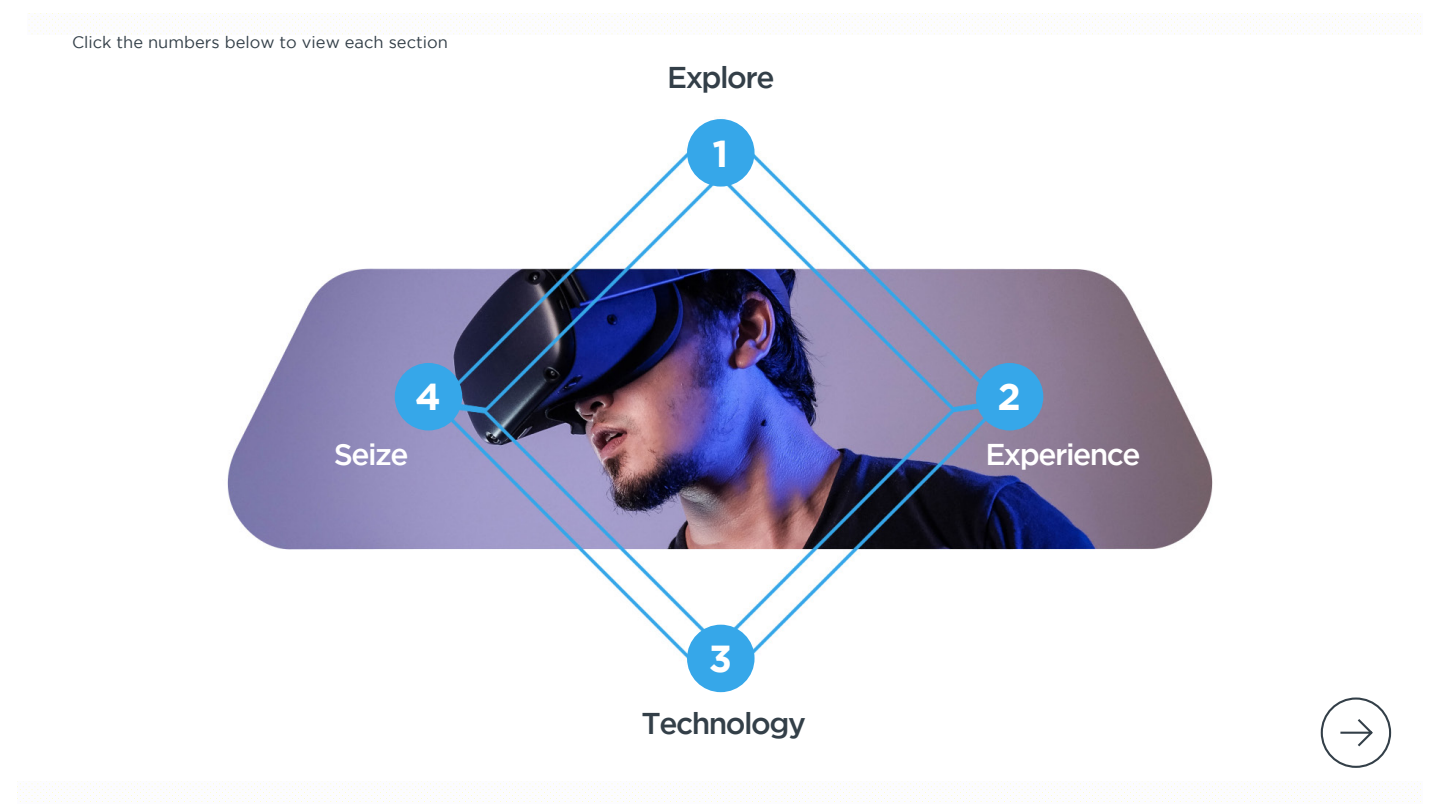
<style>
.page{position:relative;width:1440px;height:810px;background:#fff}
.page>*{position:absolute;margin:0;border:0;box-sizing:border-box;transform-origin:0 0}
.t1{font:700 37.5px "Gotham";color:#fff}
.t2{font:500 30px "Gotham";letter-spacing:-.05em;color:#333f48}
.t3{font:500 30px "Gotham";letter-spacing:-.05em;color:#fff}
.t4{font:16.5px "Gotham";color:#333f48}
</style>
<div class="page">
<img style="left:17px;top:13px;width:1404px;height:789px">
<img style="left:17px;top:36px;width:1404px;height:744px">
<div style="left:0;top:0;width:27px;height:765px;background:#fff"></div>
<div style="left:687px;top:119px;width:68px;height:68px;background:#36a7e9;border-radius:50%"></div>
<div style="left:976px;top:363px;width:67px;height:67px;background:#36a7e9;border-radius:50%"></div>
<div style="left:687px;top:625px;width:68px;height:67px;background:#36a7e9;border-radius:50%"></div>
<div style="left:395px;top:363px;width:67px;height:67px;background:#36a7e9;border-radius:50%"></div>
<div style="left:1321px;top:697px;width:70px;height:71px;border:2px solid #333f48;border-radius:50%"></div>
<svg style="left:1338px;top:717px;width:36px;height:32px"></svg>
<p class="t4" style="left:72px;top:33px;width:377px">Click the numbers below to view each section</p>
<h1 class="t1" style="left:415px;top:375px;width:27px">4</h1>
<h2 class="t3" style="left:334px;top:437px;width:76px">Seize</h2>
<h2 class="t2" style="left:667px;top:61px;width:109px">Explore</h2>
<h1 class="t1" style="left:713px;top:132px;width:17px">1</h1>
<h1 class="t1" style="left:709px;top:637px;width:25px">3</h1>
<h2 class="t2" style="left:642px;top:707px;width:166px">Technology</h2>
<h1 class="t1" style="left:998px;top:375px;width:25px">2</h1>
<h2 class="t3" style="left:985px;top:437px;width:157px">Experience</h2>
</div>
